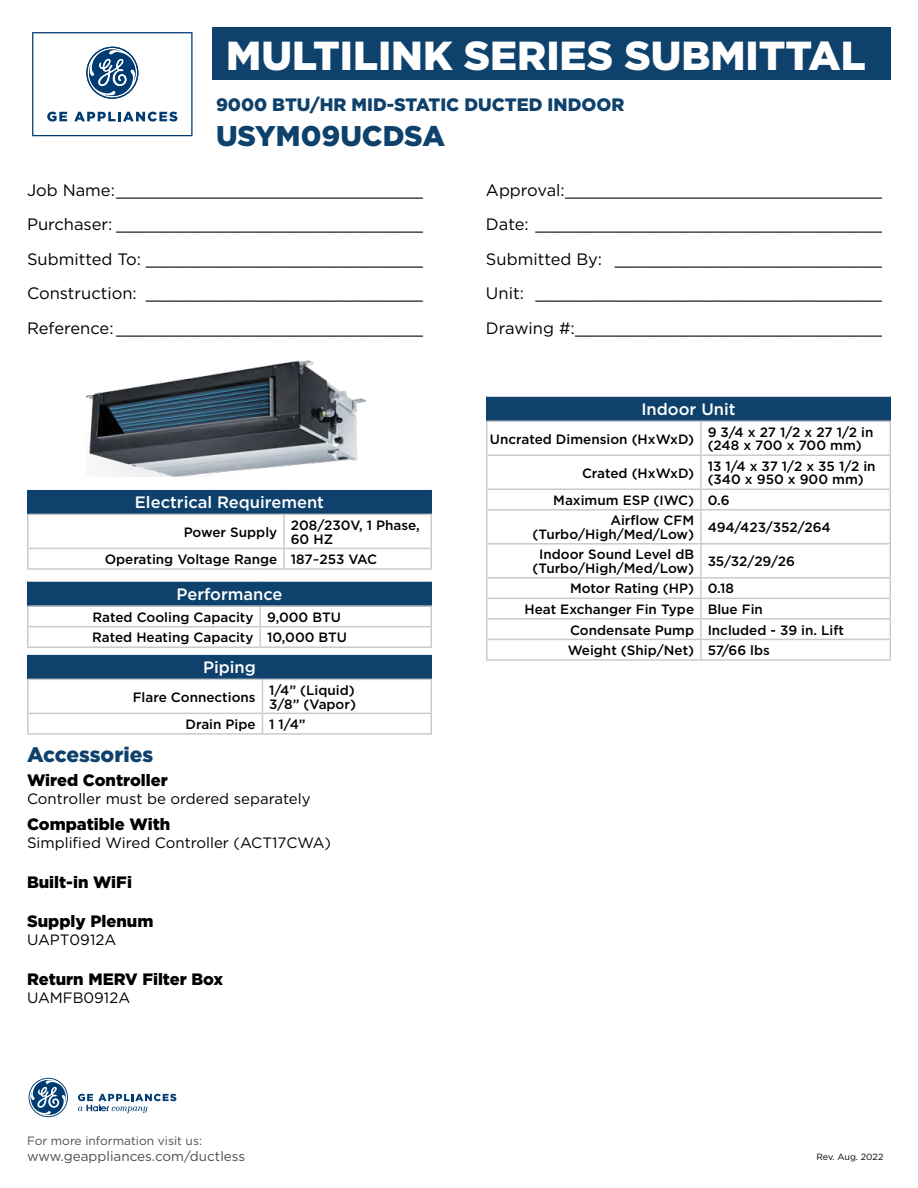
<style>
.page{position:relative;width:918px;height:1188px;background:#fff}
.page>*{position:absolute;margin:0;border:0;box-sizing:border-box;transform-origin:0 0}
.t1{font:900 40.5px "Gotham";color:#fff}
.t2{font:900 28.5px "Gotham";color:#0e416b}
.t3{font:900 21px "Gotham";color:#0e416b}
.t4{font:900 18px "Gotham";color:#0e416b}
.t5{font:16.5px/34.5px "Gotham";color:#000;text-align:justify}
.t6{font:900 16.5px "Gotham";color:#000}
.t7{font:500 16.5px "Gotham";color:#fff}
.t8{font:15px "Gotham";color:#000}
.t9{font:500 13.5px/13.5px "Gotham";color:#000}
.t10{font:13.5px "Gotham";color:#4d4d4f}
.t11{font:12px "Gotham";color:#4d4d4f}
.t12{font:9px "Gotham";letter-spacing:-.01em;color:#000}
</style>
<div class="page">
<div style="left:213px;top:27px;width:678px;height:53px;background:#0e416b"></div>
<svg style="left:32px;top:32px;width:161px;height:104px"></svg>
<div style="left:28px;top:581px;width:403px;height:25px;background:#0e416b"></div>
<hr style="left:27px;top:580px;width:233px;height:2px;background:#fff">
<hr style="left:260px;top:580px;width:172px;height:2px;background:#fff">
<hr style="left:27px;top:605px;width:233px;height:2px;background:#c9cacc">
<hr style="left:260px;top:605px;width:172px;height:2px;background:#c9cacc">
<hr style="left:27px;top:626px;width:233px;height:1px;background:#c9cacc">
<hr style="left:260px;top:626px;width:172px;height:1px;background:#c9cacc">
<svg style="left:260px;top:607px;width:1px;height:39px"></svg>
<svg style="left:430px;top:607px;width:2px;height:39px"></svg>
<hr style="left:27px;top:646px;width:233px;height:2px;background:#c9cacc">
<hr style="left:260px;top:646px;width:172px;height:2px;background:#c9cacc">
<svg style="left:27px;top:582px;width:1px;height:64px"></svg>
<hr style="left:430px;top:582px;width:2px;height:23px;background:#0e416b">
<div style="left:28px;top:489px;width:403px;height:25px;background:#0e416b"></div>
<hr style="left:27px;top:488px;width:257px;height:2px;background:#fff">
<hr style="left:284px;top:488px;width:148px;height:2px;background:#fff">
<hr style="left:27px;top:514px;width:257px;height:1px;background:#c9cacc">
<hr style="left:27px;top:515px;width:1px;height:33px;background:#c9cacc">
<hr style="left:284px;top:514px;width:148px;height:1px;background:#c9cacc">
<hr style="left:283px;top:515px;width:2px;height:33px;background:#c9cacc">
<hr style="left:430px;top:515px;width:2px;height:33px;background:#c9cacc">
<hr style="left:27px;top:548px;width:257px;height:1px;background:#c9cacc">
<svg style="left:27px;top:549px;width:1px;height:19px"></svg>
<hr style="left:284px;top:548px;width:148px;height:1px;background:#c9cacc">
<svg style="left:283px;top:549px;width:2px;height:19px"></svg>
<svg style="left:430px;top:549px;width:2px;height:19px"></svg>
<hr style="left:27px;top:568px;width:257px;height:2px;background:#c9cacc">
<hr style="left:284px;top:568px;width:148px;height:2px;background:#c9cacc">
<svg style="left:27px;top:490px;width:1px;height:24px"></svg>
<hr style="left:430px;top:490px;width:2px;height:24px;background:#0e416b">
<div style="left:487px;top:396px;width:403px;height:25px;background:#0e416b"></div>
<hr style="left:486px;top:395px;width:215px;height:2px;background:#fff">
<hr style="left:701px;top:395px;width:190px;height:2px;background:#fff">
<hr style="left:486px;top:420px;width:215px;height:2px;background:#c9cacc">
<hr style="left:486px;top:422px;width:2px;height:32px;background:#c9cacc">
<hr style="left:701px;top:420px;width:190px;height:2px;background:#c9cacc">
<hr style="left:700px;top:422px;width:2px;height:32px;background:#c9cacc">
<hr style="left:890px;top:422px;width:1px;height:32px;background:#c9cacc">
<hr style="left:486px;top:454px;width:215px;height:2px;background:#c9cacc">
<hr style="left:486px;top:456px;width:2px;height:33px;background:#c9cacc">
<hr style="left:701px;top:454px;width:190px;height:2px;background:#c9cacc">
<hr style="left:700px;top:456px;width:2px;height:33px;background:#c9cacc">
<hr style="left:890px;top:456px;width:1px;height:33px;background:#c9cacc">
<hr style="left:486px;top:489px;width:215px;height:1px;background:#c9cacc">
<svg style="left:486px;top:490px;width:2px;height:19px"></svg>
<hr style="left:701px;top:489px;width:190px;height:1px;background:#c9cacc">
<svg style="left:700px;top:490px;width:2px;height:19px"></svg>
<svg style="left:890px;top:490px;width:1px;height:19px"></svg>
<hr style="left:486px;top:509px;width:215px;height:2px;background:#c9cacc">
<hr style="left:486px;top:511px;width:2px;height:32px;background:#c9cacc">
<hr style="left:701px;top:509px;width:190px;height:2px;background:#c9cacc">
<hr style="left:700px;top:511px;width:2px;height:32px;background:#c9cacc">
<hr style="left:890px;top:511px;width:1px;height:32px;background:#c9cacc">
<hr style="left:486px;top:543px;width:215px;height:2px;background:#c9cacc">
<hr style="left:486px;top:545px;width:2px;height:32px;background:#c9cacc">
<hr style="left:701px;top:543px;width:190px;height:2px;background:#c9cacc">
<hr style="left:700px;top:545px;width:2px;height:32px;background:#c9cacc">
<hr style="left:890px;top:545px;width:1px;height:32px;background:#c9cacc">
<hr style="left:486px;top:577px;width:215px;height:2px;background:#c9cacc">
<hr style="left:701px;top:577px;width:190px;height:2px;background:#c9cacc">
<hr style="left:486px;top:598px;width:215px;height:1px;background:#c9cacc">
<hr style="left:701px;top:598px;width:190px;height:1px;background:#c9cacc">
<hr style="left:486px;top:618px;width:215px;height:2px;background:#c9cacc">
<hr style="left:701px;top:618px;width:190px;height:2px;background:#c9cacc">
<hr style="left:486px;top:639px;width:215px;height:1px;background:#c9cacc">
<svg style="left:486px;top:579px;width:2px;height:80px"></svg>
<hr style="left:701px;top:639px;width:190px;height:1px;background:#c9cacc">
<svg style="left:700px;top:579px;width:2px;height:80px"></svg>
<svg style="left:890px;top:579px;width:1px;height:80px"></svg>
<hr style="left:486px;top:659px;width:215px;height:2px;background:#c9cacc">
<hr style="left:701px;top:659px;width:190px;height:2px;background:#c9cacc">
<hr style="left:486px;top:397px;width:2px;height:23px;background:#0e416b">
<svg style="left:890px;top:397px;width:1px;height:23px"></svg>
<div style="left:28px;top:654px;width:403px;height:25px;background:#0e416b"></div>
<hr style="left:27px;top:653px;width:235px;height:2px;background:#fff">
<hr style="left:262px;top:653px;width:170px;height:2px;background:#fff">
<hr style="left:27px;top:679px;width:235px;height:1px;background:#c9cacc">
<hr style="left:27px;top:680px;width:1px;height:33px;background:#c9cacc">
<hr style="left:262px;top:679px;width:170px;height:1px;background:#c9cacc">
<hr style="left:262px;top:680px;width:1px;height:33px;background:#c9cacc">
<hr style="left:430px;top:680px;width:2px;height:33px;background:#c9cacc">
<hr style="left:27px;top:713px;width:235px;height:1px;background:#c9cacc">
<svg style="left:27px;top:714px;width:1px;height:19px"></svg>
<hr style="left:262px;top:713px;width:170px;height:1px;background:#c9cacc">
<svg style="left:262px;top:714px;width:1px;height:19px"></svg>
<svg style="left:430px;top:714px;width:2px;height:19px"></svg>
<hr style="left:27px;top:733px;width:235px;height:2px;background:#c9cacc">
<hr style="left:262px;top:733px;width:170px;height:2px;background:#c9cacc">
<svg style="left:27px;top:655px;width:1px;height:24px"></svg>
<hr style="left:430px;top:655px;width:2px;height:24px;background:#0e416b">
<img style="left:85px;top:361px;width:280px;height:115px">
<svg style="left:29px;top:1078px;width:39px;height:39px"></svg>
<svg style="left:78px;top:1094px;width:98px;height:19px"></svg>
<h1 class="t1" style="left:226px;top:27px;width:641px">MULTILINK SERIES SUBMITTAL</h1>
<h3 class="t4" style="left:216px;top:93px;width:410px">9000 BTU/HR MID-STATIC DUCTED INDOOR</h3>
<h2 class="t2" style="left:216px;top:116px;width:231px">USYM09UCDSA</h2>
<p class="t5" style="left:27px;top:172px;width:398px">Job Name:_______________________________ Purchaser: _______________________________ Submitted To: ____________________________ Construction: ____________________________ Reference: _______________________________</p>
<p class="t5" style="left:486px;top:172px;width:398px">Approval:________________________________ Date: ___________________________________ Submitted By: ___________________________ Unit: ___________________________________ Drawing #:_______________________________</p>
<p class="t7" style="left:135px;top:492px;width:191px">Electrical Requirement</p>
<p class="t9" style="left:184px;top:525px;width:95px">Power Supply</p>
<p class="t9" style="left:291px;top:518px;width:131px">208/230V, 1 Phase,<br>60 HZ</p>
<p class="t9" style="left:105px;top:552px;width:274px">Operating Voltage Range 187~253 VAC</p>
<p class="t7" style="left:176px;top:584px;width:108px">Performance</p>
<p class="t9" style="left:92px;top:607px;width:257px;line-height:20.5px">Rated Cooling Capacity 9,000 BTU<br>Rated Heating Capacity 10,000 BTU</p>
<p class="t7" style="left:203px;top:657px;width:54px">Piping</p>
<p class="t9" style="left:133px;top:690px;width:124px">Flare Connections</p>
<p class="t9" style="left:269px;top:683px;width:88px">1/4” (Liquid)<br>3/8” (Vapor)</p>
<p class="t9" style="left:186px;top:717px;width:122px">Drain Pipe 1 1/4”</p>
<h3 class="t3" style="left:27px;top:740px;width:128px">Accessories</h3>
<p class="t6" style="left:27px;top:769px;width:142px">Wired Controller</p>
<p class="t8" style="left:27px;top:789px;width:285px">Controller must be ordered separately</p>
<p class="t6" style="left:27px;top:813px;width:145px">Compatible With</p>
<p class="t8" style="left:27px;top:833px;width:306px">Simplified Wired Controller (ACT17CWA)</p>
<p class="t6" style="left:27px;top:871px;width:106px">Built-in WiFi</p>
<p class="t6" style="left:27px;top:910px;width:128px">Supply Plenum</p>
<p class="t8" style="left:27px;top:931px;width:91px">UAPT0912A</p>
<p class="t6" style="left:27px;top:968px;width:198px">Return MERV Filter Box</p>
<p class="t8" style="left:27px;top:988px;width:105px">UAMFB0912A</p>
<p class="t11" style="left:27px;top:1133px;width:177px">For more information visit us:</p>
<p class="t10" style="left:27px;top:1148px;width:220px">www.geappliances.com/ductless</p>
<p class="t7" style="left:641px;top:399px;width:96px">Indoor Unit</p>
<p class="t9" style="left:490px;top:432px;width:206px">Uncrated Dimension (HxWxD)</p>
<p class="t9" style="left:708px;top:425px;width:167px">9 3/4 x 27 1/2 x 27 1/2 in (248 x 700 x 700 mm)</p>
<p class="t9" style="left:582px;top:466px;width:114px">Crated (HxWxD)</p>
<p class="t9" style="left:708px;top:459px;width:170px">13 1/4 x 37 1/2 x 35 1/2 in (340 x 950 x 900 mm)</p>
<p class="t9" style="left:610px;top:490px;width:121px;line-height:20.5px;text-indent:-57px">Maximum ESP (IWC) 0.6<br>Airflow CFM</p>
<p class="t9" style="left:533px;top:527px;width:163px">(Turbo/High/Med/Low)</p>
<p class="t9" style="left:708px;top:521px;width:125px">494/423/352/264</p>
<p class="t9" style="left:533px;top:548px;width:163px;text-align:center">Indoor Sound Level dB (Turbo/High/Med/Low)</p>
<p class="t9" style="left:570px;top:548px;width:227px;line-height:27.3px;text-indent:138px">35/32/29/26<br>Motor Rating (HP) 0.18</p>
<p class="t9" style="left:568px;top:599px;width:278px;line-height:20.5px;text-indent:-43px">Heat Exchanger Fin Type Blue Fin<br>Condensate Pump Included - 39 in. Lift<br>Weight (Ship/Net) 57/66 lbs</p>
<p class="t12" style="left:817px;top:1151px;width:68px">Rev. Aug. 2022</p>
</div>
